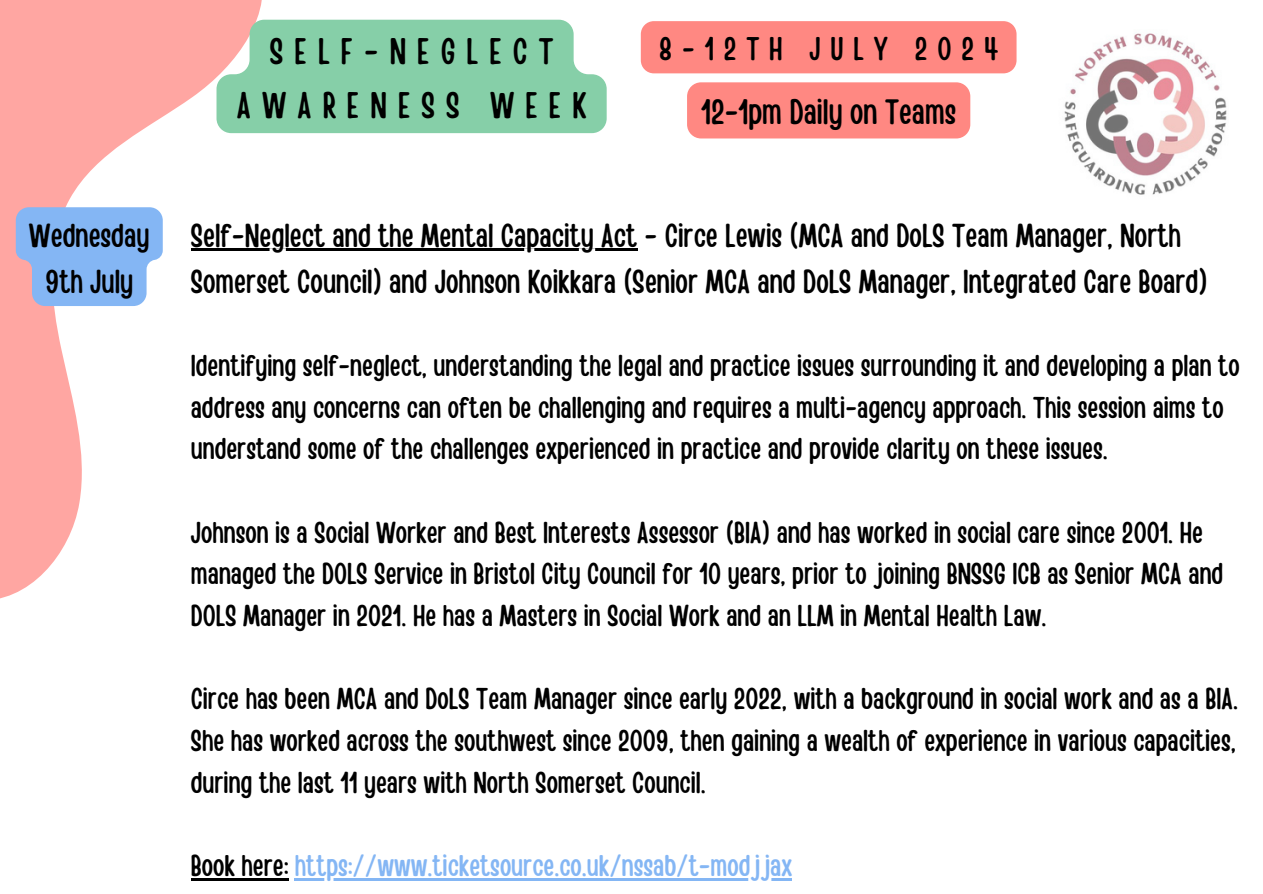
<style>
.page{position:relative;width:1263px;height:894px;background:#fff}
.page>*{position:absolute;margin:0;border:0;box-sizing:border-box;transform-origin:0 0}
.t1{font:36.75px/54.6px "Handy Casual Condensed";letter-spacing:.3em;color:#000;text-align:center}
.t2{font:35.1px "Handy Casual Condensed";color:#000}
.t3{font:33px/46.2px "Handy Casual Condensed";color:#000;text-align:center}
.t4{font:32.55px "Handy Casual Condensed";letter-spacing:.3em;color:#000}
.t5{font:30px/41.7px "Handy Casual Condensed";color:#000}
.t6{font:30px "Handy Casual Condensed";color:#84b6f4}
.s1{color:#000}
</style>
<div class="page">
<svg style="left:0;top:0;width:263px;height:599px"></svg>
<img style="left:1064px;top:33px;width:163px;height:162px">
<svg style="left:216px;top:20px;width:391px;height:113px;background:#90d0ac"></svg>
<div style="left:641px;top:21px;width:375px;height:52px;background:#ff8882"></div>
<div style="left:687px;top:82px;width:283px;height:56px;background:#ff8882;border-radius:14px"></div>
<svg style="left:16px;top:207px;width:147px;height:99px;background:#92b8ef"></svg>
<hr style="left:191px;top:249px;width:446px;height:2px;background:#000">
<hr style="left:191px;top:877px;width:97px;height:3px;background:#000">
<hr style="left:295px;top:877px;width:497px;height:3px;background:#84b6f4">
<p class="t1" style="left:237px;top:22px;width:351px">SELF-NEGLECT<br>AWARENESS WEEK</p>
<h2 class="t4" style="left:659px;top:27px;width:341px">8-12TH JULY 2024</h2>
<p class="t2" style="left:701px;top:89px;width:257px">12-1pm Daily on Teams</p>
<p class="t3" style="left:29px;top:210px;width:122px">Wednesday<br>9th July</p>
<p class="t3" style="left:191px;top:210px;width:1018px;text-align:left">Self-Neglect and the Mental Capacity Act - Circe Lewis (MCA and DoLS Team Manager, North<br>Somerset Council) and Johnson Koikkara (Senior MCA and DoLS Manager, Integrated Care Board)</p>
<p class="t5" style="left:191px;top:343px;width:1050px">Identifying self-neglect, understanding the legal and practice issues surrounding it and developing a plan to address any concerns can often be challenging and requires a multi-agency approach. This session aims to understand some of the challenges experienced in practice and provide clarity on these issues.</p>
<p class="t5" style="left:191px;top:509px;width:1034px">Johnson is a Social Worker and Best Interests Assessor (BIA) and has worked in social care since 2001. He managed the DOLS Service in Bristol City Council for 10 years, prior to joining BNSSG ICB as Senior MCA and<br>DOLS Manager in 2021. He has a Masters in Social Work and an LLM in Mental Health Law.</p>
<p class="t5" style="left:191px;top:676px;width:1049px;text-align:justify">Circe has been MCA and DoLS Team Manager since early 2022, with a background in social work and as a BIA.<br>She has worked across the southwest since 2009, then gaining a wealth of experience in various capacities, during the last 11 years with North Somerset Council.</p>
<p class="t6" style="left:191px;top:845px;width:603px"><span class="s1">Book here:</span> https://www.ticketsource.co.uk/nssab/t-modjjax</p>
</div>
